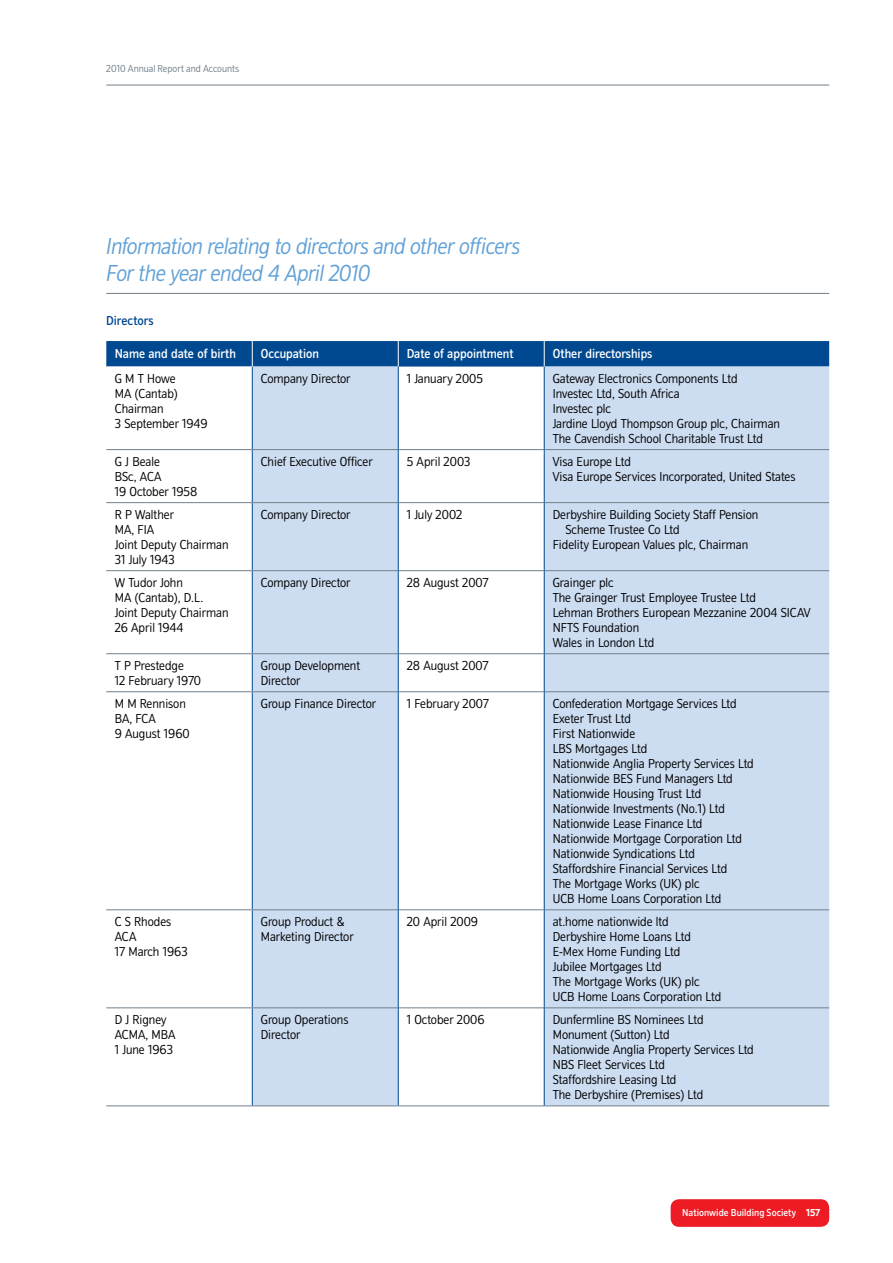
<style>
.page{position:relative;width:893px;height:1263px;background:#fff}
.page>*{position:absolute;margin:0;border:0;box-sizing:border-box;transform-origin:0 0}
.t1{font:italic 300 24px/27px "NBS";letter-spacing:-.02em;color:#62a1d7}
.t2{font:300 13.5px/15px "NBS";color:#000}
.t3{font:500 13.5px "NBS";color:#fff}
.t4{font:500 13.5px "NBS";color:#004990}
.t5{font:500 10.5px "NBS";letter-spacing:.005em;color:#fff}
.t6{font:300 10.5px "NBS";color:#72808a}
.s1{font-weight:700}
</style>
<div class="page">
<hr style="left:106px;top:85px;width:723px;height:1px;background:#72808a">
<div style="left:671px;top:1199px;width:158px;height:28px;background:#ed1c24;border-radius:9px"></div>
<hr style="left:106px;top:293px;width:723px;height:1px;background:#72808a">
<svg style="left:106px;top:367px;width:146px;height:738px"></svg>
<svg style="left:253px;top:367px;width:576px;height:738px;fill:#ccdcf1"></svg>
<hr style="left:252px;top:367px;width:1px;height:82px;background:#004990">
<hr style="left:252px;top:450px;width:1px;height:52px;background:#004990">
<hr style="left:252px;top:503px;width:1px;height:67px;background:#004990">
<hr style="left:252px;top:571px;width:1px;height:82px;background:#004990">
<hr style="left:252px;top:654px;width:1px;height:37px;background:#004990">
<hr style="left:252px;top:692px;width:1px;height:217px;background:#004990">
<hr style="left:252px;top:910px;width:1px;height:97px;background:#004990">
<hr style="left:252px;top:1008px;width:1px;height:97px;background:#004990">
<hr style="left:106px;top:449px;width:146px;height:1px;background:#72808a">
<hr style="left:252px;top:449px;width:146px;height:1px;background:#72808a">
<hr style="left:399px;top:449px;width:145px;height:1px;background:#72808a">
<hr style="left:545px;top:449px;width:284px;height:1px;background:#72808a">
<hr style="left:106px;top:502px;width:146px;height:1px;background:#72808a">
<hr style="left:252px;top:502px;width:146px;height:1px;background:#72808a">
<hr style="left:399px;top:502px;width:145px;height:1px;background:#72808a">
<hr style="left:545px;top:502px;width:284px;height:1px;background:#72808a">
<hr style="left:106px;top:570px;width:146px;height:1px;background:#72808a">
<hr style="left:252px;top:570px;width:146px;height:1px;background:#72808a">
<hr style="left:399px;top:570px;width:145px;height:1px;background:#72808a">
<hr style="left:545px;top:570px;width:284px;height:1px;background:#72808a">
<hr style="left:106px;top:653px;width:146px;height:1px;background:#72808a">
<hr style="left:252px;top:653px;width:146px;height:1px;background:#72808a">
<hr style="left:399px;top:653px;width:145px;height:1px;background:#72808a">
<hr style="left:545px;top:653px;width:284px;height:1px;background:#72808a">
<hr style="left:106px;top:691px;width:146px;height:1px;background:#72808a">
<hr style="left:252px;top:691px;width:146px;height:1px;background:#72808a">
<hr style="left:399px;top:691px;width:145px;height:1px;background:#72808a">
<hr style="left:545px;top:691px;width:284px;height:1px;background:#72808a">
<hr style="left:106px;top:909px;width:146px;height:1px;background:#72808a">
<hr style="left:252px;top:909px;width:146px;height:1px;background:#72808a">
<hr style="left:399px;top:909px;width:145px;height:1px;background:#72808a">
<hr style="left:545px;top:909px;width:284px;height:1px;background:#72808a">
<hr style="left:106px;top:1007px;width:146px;height:1px;background:#72808a">
<hr style="left:252px;top:1007px;width:146px;height:1px;background:#72808a">
<hr style="left:399px;top:1007px;width:145px;height:1px;background:#72808a">
<hr style="left:545px;top:1007px;width:284px;height:1px;background:#72808a">
<hr style="left:106px;top:1105px;width:146px;height:1px;background:#72808a">
<hr style="left:252px;top:1105px;width:146px;height:1px;background:#72808a">
<hr style="left:398px;top:1105px;width:146px;height:1px;background:#72808a">
<hr style="left:544px;top:1105px;width:285px;height:1px;background:#72808a">
<svg style="left:106px;top:341px;width:723px;height:26px;background:#074e93"></svg>
<hr style="left:398px;top:367px;width:1px;height:83px;background:#004990">
<hr style="left:544px;top:367px;width:1px;height:83px;background:#004990">
<hr style="left:398px;top:450px;width:1px;height:53px;background:#004990">
<hr style="left:398px;top:503px;width:1px;height:68px;background:#004990">
<hr style="left:398px;top:571px;width:1px;height:83px;background:#004990">
<hr style="left:398px;top:654px;width:1px;height:38px;background:#004990">
<hr style="left:398px;top:692px;width:1px;height:218px;background:#004990">
<hr style="left:398px;top:910px;width:1px;height:98px;background:#004990">
<hr style="left:398px;top:1008px;width:1px;height:97px;background:#004990">
<hr style="left:544px;top:450px;width:1px;height:53px;background:#004990">
<hr style="left:544px;top:503px;width:1px;height:68px;background:#004990">
<hr style="left:544px;top:571px;width:1px;height:83px;background:#004990">
<hr style="left:544px;top:654px;width:1px;height:38px;background:#004990">
<hr style="left:544px;top:692px;width:1px;height:218px;background:#004990">
<hr style="left:544px;top:910px;width:1px;height:98px;background:#004990">
<hr style="left:544px;top:1008px;width:1px;height:97px;background:#004990">
<p class="t6" style="left:106px;top:63px;width:134px">2010 Annual Report and Accounts</p>
<h1 class="t1" style="left:106px;top:233px;width:415px">Information relating to directors and other officers<br>For the year ended 4 April 2010</h1>
<p class="t4" style="left:106px;top:313px;width:49px">Directors</p>
<p class="t3" style="left:115px;top:346px;width:123px">Name and date of birth</p>
<p class="t3" style="left:261px;top:346px;width:60px">Occupation</p>
<p class="t3" style="left:407px;top:346px;width:108px">Date of appointment</p>
<p class="t3" style="left:553px;top:346px;width:101px">Other directorships</p>
<p class="t2" style="left:115px;top:371px;width:94px">G M T Howe<br>MA (Cantab)<br>Chairman<br>3 September 1949</p>
<p class="t2" style="left:261px;top:371px;width:91px">Company Director</p>
<p class="t2" style="left:407px;top:371px;width:78px">1 January 2005</p>
<p class="t2" style="left:553px;top:371px;width:229px">Gateway Electronics Components Ltd<br>Investec Ltd, South Africa<br>Investec plc<br>Jardine Lloyd Thompson Group plc, Chairman<br>The Cavendish School Charitable Trust Ltd</p>
<p class="t2" style="left:115px;top:454px;width:84px">G J Beale<br>BSc, ACA<br>19 October 1958</p>
<p class="t2" style="left:261px;top:454px;width:113px">Chief Executive Officer</p>
<p class="t2" style="left:407px;top:454px;width:65px">5 April 2003</p>
<p class="t2" style="left:553px;top:454px;width:244px">Visa Europe Ltd<br>Visa Europe Services Incorporated, United States</p>
<p class="t2" style="left:115px;top:508px;width:115px">R P Walther<br>MA, FIA<br>Joint Deputy Chairman<br>31 July 1943</p>
<p class="t2" style="left:261px;top:508px;width:91px">Company Director</p>
<p class="t2" style="left:407px;top:508px;width:57px">1 July 2002</p>
<p class="t2" style="left:553px;top:508px;width:207px">Derbyshire Building Society Staff Pension</p>
<p class="t2" style="left:565px;top:523px;width:116px">Scheme Trustee Co Ltd</p>
<p class="t2" style="left:553px;top:538px;width:197px">Fidelity European Values plc, Chairman</p>
<p class="t2" style="left:115px;top:576px;width:115px">W Tudor John<br>MA (Cantab), D.L.<br>Joint Deputy Chairman<br>26 April 1944</p>
<p class="t2" style="left:261px;top:576px;width:91px">Company Director</p>
<p class="t2" style="left:407px;top:576px;width:83px">28 August 2007</p>
<p class="t2" style="left:553px;top:576px;width:259px">Grainger plc<br>The Grainger Trust Employee Trustee Ltd<br>Lehman Brothers European Mezzanine 2004 SICAV<br>NFTS Foundation<br>Wales in London Ltd</p>
<p class="t2" style="left:115px;top:659px;width:88px">T P Prestedge<br>12 February 1970</p>
<p class="t2" style="left:261px;top:659px;width:101px">Group Development<br>Director</p>
<p class="t2" style="left:407px;top:659px;width:83px">28 August 2007</p>
<p class="t2" style="left:115px;top:697px;width:76px">M M Rennison<br>BA, FCA<br>9 August 1960</p>
<p class="t2" style="left:261px;top:697px;width:117px">Group Finance Director</p>
<p class="t2" style="left:407px;top:697px;width:84px">1 February 2007</p>
<p class="t2" style="left:553px;top:697px;width:203px">Confederation Mortgage Services Ltd<br>Exeter Trust Ltd<br>First Nationwide<br>LBS Mortgages Ltd<br>Nationwide Anglia Property Services Ltd<br>Nationwide BES Fund Managers Ltd<br>Nationwide Housing Trust Ltd<br>Nationwide Investments (No.1) Ltd<br>Nationwide Lease Finance Ltd<br>Nationwide Mortgage Corporation Ltd<br>Nationwide Syndications Ltd<br>Staffordshire Financial Services Ltd<br>The Mortgage Works (UK) plc<br>UCB Home Loans Corporation Ltd</p>
<p class="t2" style="left:115px;top:915px;width:74px">C S Rhodes<br>ACA<br>17 March 1963</p>
<p class="t2" style="left:261px;top:915px;width:94px">Group Product &amp;<br>Marketing Director</p>
<p class="t2" style="left:407px;top:915px;width:73px">20 April 2009</p>
<p class="t2" style="left:553px;top:915px;width:170px">at.home nationwide ltd<br>Derbyshire Home Loans Ltd<br>E-Mex Home Funding Ltd<br>Jubilee Mortgages Ltd<br>The Mortgage Works (UK) plc<br>UCB Home Loans Corporation Ltd</p>
<p class="t2" style="left:115px;top:1013px;width:62px">D J Rigney<br>ACMA, MBA<br>1 June 1963</p>
<p class="t2" style="left:261px;top:1013px;width:89px">Group Operations<br>Director</p>
<p class="t2" style="left:407px;top:1013px;width:79px">1 October 2006</p>
<p class="t2" style="left:553px;top:1013px;width:203px">Dunfermline BS Nominees Ltd<br>Monument (Sutton) Ltd<br>Nationwide Anglia Property Services Ltd<br>NBS Fleet Services Ltd<br>Staffordshire Leasing Ltd<br>The Derbyshire (Premises) Ltd</p>
<p class="t5" style="left:682px;top:1207px;width:140px">Nationwide Building Society <span class="s1">157</span></p>
</div>
